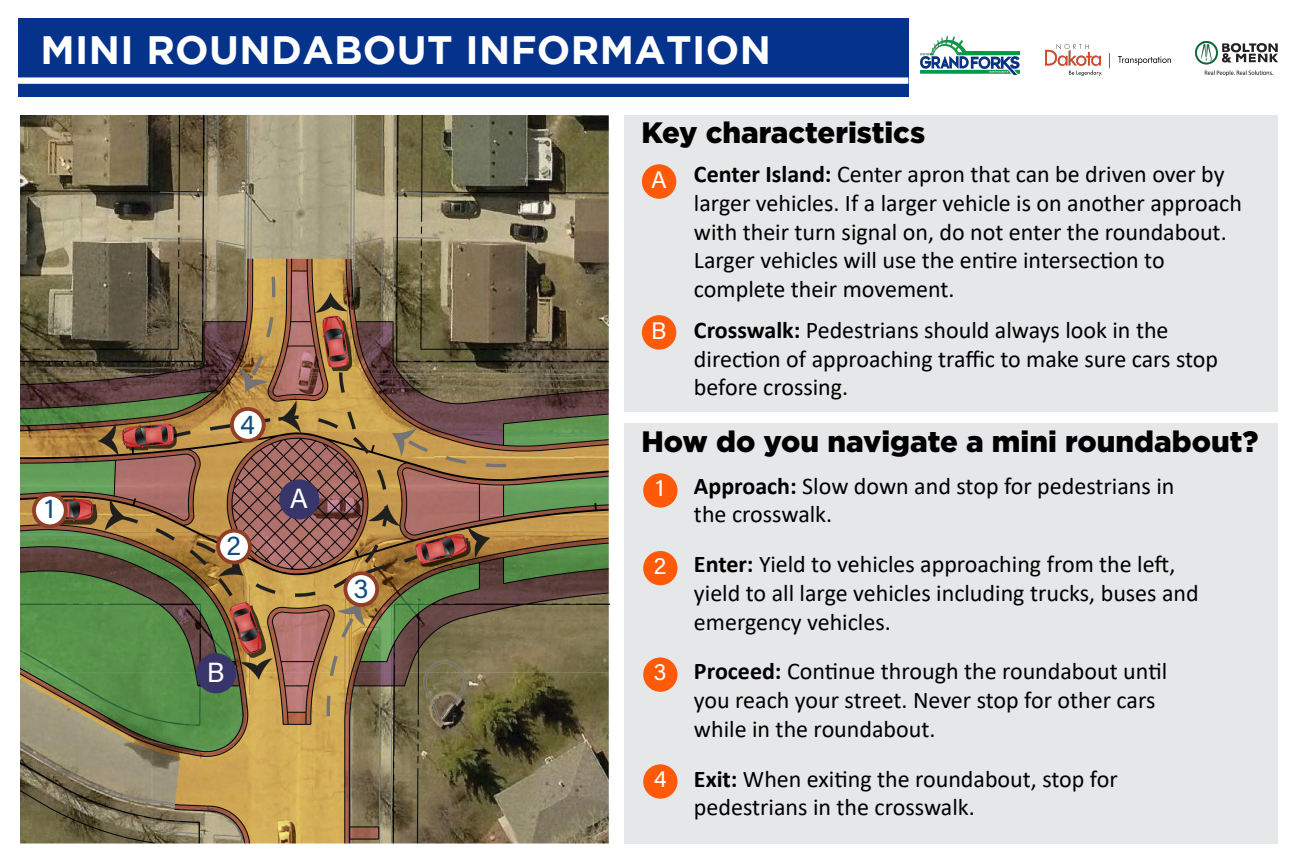
<style>
.page{position:relative;width:1296px;height:864px;background:#fff}
.page>*{position:absolute;margin:0;border:0;box-sizing:border-box;transform-origin:0 0}
.t1{font:700 39.5px "Gotham";letter-spacing:.01em;color:#fff}
.t2{font:900 29.5px "Gotham";color:#000}
.t3{font:27.75px "Acumin Pro";color:#fff}
.t4{font:27.6px "Acumin Pro";color:#134e7f}
.t5{font:24px/28.8px "Calibri";color:#000}
.t6{font:23.85px "Acumin Pro";color:#fff}
.s1{font-weight:700}
</style>
<div class="page">
<div style="left:18px;top:18px;width:890px;height:78px;background:#05338c"></div>
<img style="left:20px;top:116px;width:590px;height:727px">
<div style="left:34px;top:495px;width:32px;height:31px;background:#fff;border-radius:50%"></div>
<div style="left:32px;top:493px;width:36px;height:35px;border:4px solid #903e25;border-radius:50%"></div>
<div style="left:218px;top:531px;width:32px;height:31px;background:#fff;border-radius:50%"></div>
<div style="left:216px;top:529px;width:36px;height:35px;border:4px solid #903e25;border-radius:50%"></div>
<div style="left:345px;top:573px;width:32px;height:32px;background:#fff;border-radius:50%"></div>
<div style="left:343px;top:571px;width:36px;height:36px;border:4px solid #903e25;border-radius:50%"></div>
<div style="left:232px;top:409px;width:32px;height:32px;background:#fff;border-radius:50%"></div>
<div style="left:230px;top:407px;width:36px;height:36px;border:4px solid #903e25;border-radius:50%"></div>
<div style="left:279px;top:479px;width:40px;height:40px;background:#373569;border-radius:50%"></div>
<div style="left:196px;top:653px;width:40px;height:40px;background:#373569;border-radius:50%"></div>
<div style="left:625px;top:423px;width:653px;height:421px;background:#e6e7e8"></div>
<div style="left:643px;top:473px;width:35px;height:35px;background:#ff590a;border-radius:50%"></div>
<div style="left:643px;top:551px;width:35px;height:34px;background:#ff590a;border-radius:50%"></div>
<div style="left:643px;top:657px;width:35px;height:35px;background:#ff590a;border-radius:50%"></div>
<div style="left:643px;top:764px;width:35px;height:35px;background:#ff590a;border-radius:50%"></div>
<div style="left:625px;top:116px;width:653px;height:296px;background:#e6e7e8"></div>
<div style="left:642px;top:164px;width:34px;height:35px;background:#ff590a;border-radius:50%"></div>
<div style="left:642px;top:315px;width:34px;height:35px;background:#ff590a;border-radius:50%"></div>
<img style="left:921px;top:37px;width:98px;height:38px">
<img style="left:1195px;top:42px;width:83px;height:34px">
<img style="left:1045px;top:44px;width:125px;height:32px">
<div style="left:18px;top:77px;width:890px;height:7px;background:#fff"></div>
<h1 class="t1" style="left:40px;top:27px;width:732px">MINI ROUNDABOUT INFORMATION</h1>
<p class="t2" style="left:642px;top:115px;width:285px">Key characteristics</p>
<p class="t4" style="left:45px;top:489px;width:12px">1</p>
<p class="t4" style="left:240px;top:405px;width:16px">4</p>
<p class="t4" style="left:227px;top:526px;width:16px">2</p>
<p class="t3" style="left:290px;top:479px;width:20px">A</p>
<p class="t3" style="left:207px;top:653px;width:19px">B</p>
<p class="t4" style="left:353px;top:569px;width:17px">3</p>
<p class="t6" style="left:651px;top:164px;width:17px">A</p>
<p class="t6" style="left:651px;top:315px;width:17px">B</p>
<p class="t5" style="left:694px;top:159px;width:550px"><span class="s1">Center Island:</span> Center apron that can be driven over by larger vehicles. If a larger vehicle is on another approach with their turn signal on, do not enter the roundabout.<br>Larger vehicles will use the entire intersection to complete their movement.</p>
<p class="t5" style="left:694px;top:315px;width:526px"><span class="s1">Crosswalk:</span> Pedestrians should always look in the direction of approaching traffic to make sure cars stop before crossing.</p>
<p class="t2" style="left:642px;top:424px;width:618px">How do you navigate a mini roundabout?</p>
<p class="t6" style="left:656px;top:471px;width:10px">1</p>
<p class="t6" style="left:654px;top:549px;width:14px">2</p>
<p class="t6" style="left:654px;top:656px;width:15px">3</p>
<p class="t6" style="left:654px;top:763px;width:14px">4</p>
<p class="t5" style="left:694px;top:471px;width:482px"><span class="s1">Approach:</span> Slow down and stop for pedestrians in the crosswalk.</p>
<p class="t5" style="left:694px;top:549px;width:506px"><span class="s1">Enter:</span> Yield to vehicles approaching from the left, yield to all large vehicles including trucks, buses and emergency vehicles.</p>
<p class="t5" style="left:694px;top:656px;width:475px"><span class="s1">Proceed:</span> Continue through the roundabout until you reach your street. Never stop for other cars while in the roundabout.</p>
<p class="t5" style="left:694px;top:764px;width:425px"><span class="s1">Exit:</span> When exiting the roundabout, stop for pedestrians in the crosswalk.</p>
</div>
